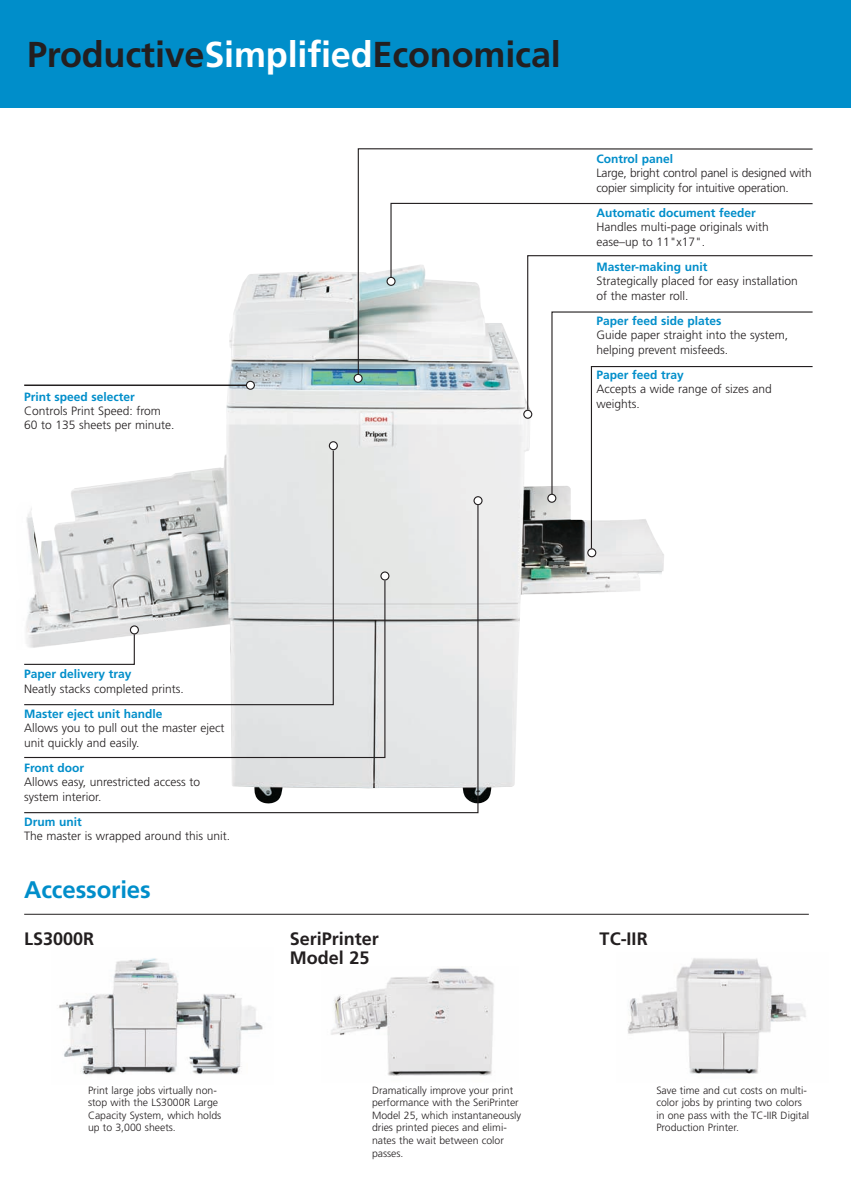
<style>
.page{position:relative;width:851px;height:1188px;background:#fff}
.page>*{position:absolute;margin:0;border:0;box-sizing:border-box;transform-origin:0 0}
.t1{font:700 36px "Frutiger";letter-spacing:-.005em;color:#231f20}
.t2{font:700 24px "Frutiger";letter-spacing:-.005em;color:#008eca}
.t3{font:700 18px/19.5px "Frutiger";color:#231f20}
.t4{font:300 12px/14.4px "Frutiger";color:#231f20}
.t5{font:700 12px "Frutiger";color:#008eca}
.t6{font:300 10.5px/12.6px "Frutiger";color:#231f20}
.s1{color:#fff}
</style>
<div class="page">
<div style="left:0;top:0;width:850px;height:108px;background:#008eca"></div>
<img style="left:479px;top:665px;width:39px;height:139px">
<img style="left:59px;top:958px;width:204px;height:117px">
<img style="left:331px;top:968px;width:163px;height:108px">
<img style="left:628px;top:958px;width:178px;height:116px">
<hr style="left:24px;top:914px;width:784px;height:1px;background:#231f20">
<svg style="left:24px;top:148px;width:789px;height:517px"></svg>
<svg style="left:526px;top:255px;width:287px;height:295px"></svg>
<svg style="left:24px;top:449px;width:310px;height:55px"></svg>
<svg style="left:353px;top:374px;width:9px;height:9px"></svg>
<svg style="left:523px;top:410px;width:9px;height:9px"></svg>
<svg style="left:547px;top:494px;width:9px;height:9px"></svg>
<svg style="left:587px;top:548px;width:9px;height:9px"></svg>
<svg style="left:386px;top:277px;width:9px;height:9px"></svg>
<svg style="left:329px;top:441px;width:9px;height:9px"></svg>
<svg style="left:246px;top:381px;width:9px;height:9px"></svg>
<svg style="left:24px;top:504px;width:455px;height:310px"></svg>
<svg style="left:380px;top:571px;width:9px;height:10px"></svg>
<h1 class="t1" style="left:27px;top:40px;width:535px">Productive<span class="s1">Simplified</span>Economical</h1>
<p class="t5" style="left:24px;top:392px;width:112px">Print speed selecter</p>
<p class="t4" style="left:24px;top:405px;width:152px">Controls Print Speed: from<br>60 to 135 sheets per minute.</p>
<p class="t5" style="left:596px;top:154px;width:78px">Control panel</p>
<p class="t4" style="left:596px;top:167px;width:217px">Large, bright control panel is designed with copier simplicity for intuitive operation.</p>
<p class="t5" style="left:596px;top:208px;width:161px">Automatic document feeder</p>
<p class="t4" style="left:596px;top:221px;width:174px">Handles multi-page originals with ease–up to 11"x17".</p>
<p class="t5" style="left:596px;top:262px;width:112px">Master-making unit</p>
<p class="t4" style="left:596px;top:275px;width:203px">Strategically placed for easy installation of the master roll.</p>
<p class="t5" style="left:596px;top:316px;width:127px">Paper feed side plates</p>
<p class="t4" style="left:596px;top:329px;width:193px">Guide paper straight into the system, helping prevent misfeeds.</p>
<p class="t5" style="left:596px;top:370px;width:89px">Paper feed tray</p>
<p class="t4" style="left:596px;top:383px;width:177px">Accepts a wide range of sizes and weights.</p>
<p class="t5" style="left:24px;top:669px;width:109px">Paper delivery tray</p>
<p class="t4" style="left:24px;top:682px;width:161px">Neatly stacks completed prints.</p>
<p class="t5" style="left:24px;top:709px;width:140px">Master eject unit handle</p>
<p class="t4" style="left:24px;top:722px;width:202px">Allows you to pull out the master eject unit quickly and easily.</p>
<p class="t5" style="left:24px;top:763px;width:62px">Front door</p>
<p class="t4" style="left:24px;top:776px;width:177px">Allows easy, unrestricted access to system interior.</p>
<p class="t5" style="left:24px;top:817px;width:59px">Drum unit</p>
<p class="t4" style="left:24px;top:830px;width:207px">The master is wrapped around this unit.</p>
<h2 class="t2" style="left:24px;top:880px;width:128px">Accessories</h2>
<h3 class="t3" style="left:24px;top:930px;width:72px">LS3000R</h3>
<h3 class="t3" style="left:290px;top:930px;width:91px">SeriPrinter<br>Model 25</h3>
<h3 class="t3" style="left:599px;top:930px;width:49px">TC-IIR</h3>
<p class="t6" style="left:88px;top:1084px;width:135px">Print large jobs virtually non&shy;stop with the LS3000R Large<br>Capacity System, which holds up to 3,000 sheets.</p>
<p class="t6" style="left:372px;top:1084px;width:151px">Dramatically improve your print performance with the SeriPrinter<br>Model 25, which instantaneously dries printed pieces and elimi&shy;nates the wait between color passes.</p>
<p class="t6" style="left:656px;top:1084px;width:154px">Save time and cut costs on multi&shy;color jobs by printing two colors in one pass with the TC-IIR Digital<br>Production Printer.</p>
</div>
